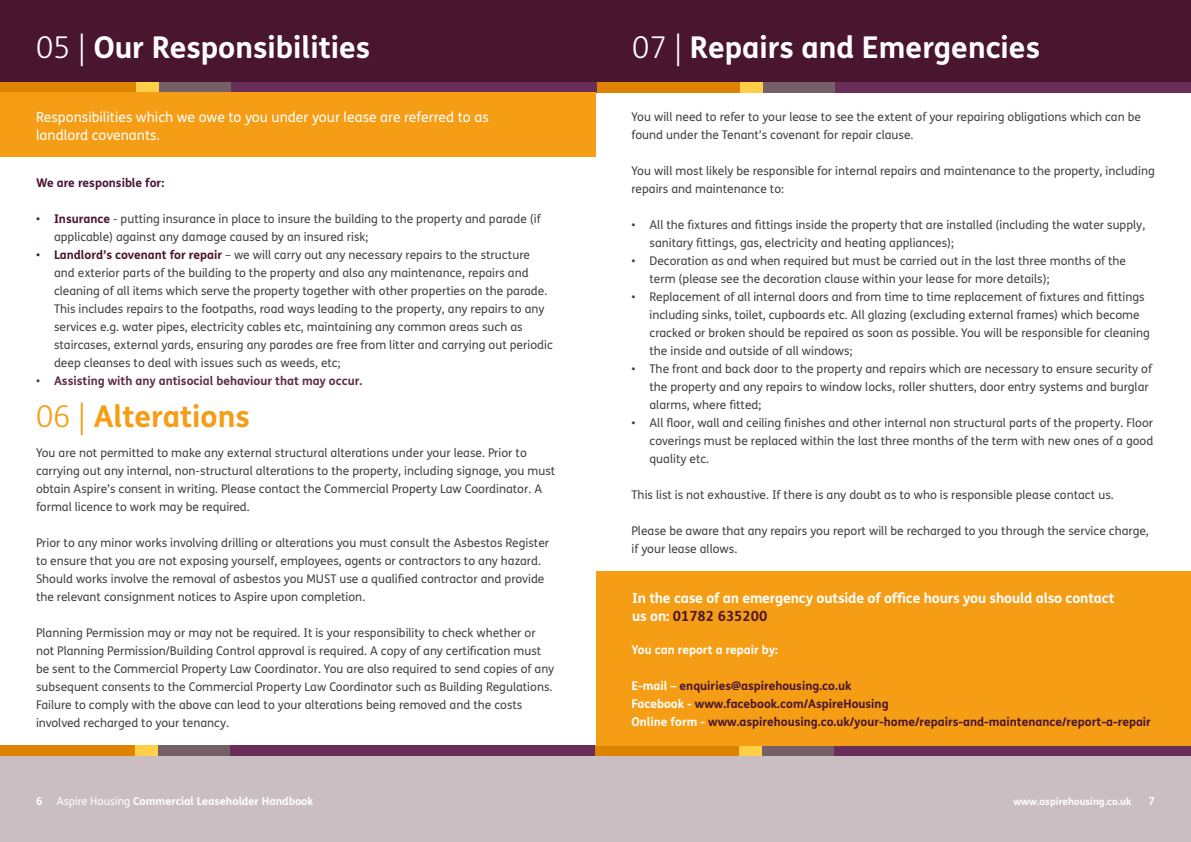
<style>
.page{position:relative;width:1191px;height:842px;background:#fff}
.page>*{position:absolute;margin:0;border:0;box-sizing:border-box;transform-origin:0 0}
.t1{font:700 30px "FS Me";color:#fff}
.t2{font:700 30px "FS Me";color:#f59d15}
.t3{font:14px/18px "FS Me";color:#fff}
.t4{font:700 14px/18px "FS Me";letter-spacing:-.01em;color:#fff}
.t5{font:12px/18px "FS Me";color:#424241}
.t6{font:700 12px/18px "FS Me";color:#4a152e}
.t7{font:700 12px "FS Me";color:#602d45}
.t8{font:700 12px "FS Me";color:#fff}
.t9{font:700 11px "FS Me";color:#fff}
.t10{font:700 10px "FS Me";color:#fff}
.s1{font-weight:300}
.s2{color:#4a152e}
.s3{font-weight:700;color:#4a152e}
.s4{font-weight:400}
.s5{color:#fff}
</style>
<div class="page">
<div style="left:0;top:756px;width:1191px;height:86px;background:#cabec3"></div>
<div style="left:0;top:745px;width:158px;height:11px;background:#de8202"></div>
<div style="left:229px;top:745px;width:366px;height:11px;background:#682e57"></div>
<div style="left:158px;top:745px;width:72px;height:11px;background:#766068"></div>
<div style="left:135px;top:745px;width:23px;height:11px;background:#ffd047"></div>
<div style="left:595px;top:745px;width:167px;height:11px;background:#de8202"></div>
<div style="left:833px;top:745px;width:358px;height:11px;background:#682e57"></div>
<div style="left:762px;top:745px;width:71px;height:11px;background:#766068"></div>
<div style="left:739px;top:745px;width:23px;height:11px;background:#ffd047"></div>
<div style="left:597px;top:570px;width:594px;height:175px;background:#f59d15"></div>
<div style="left:0;top:0;width:595px;height:83px;background:#4a152e"></div>
<div style="left:596px;top:0;width:595px;height:83px;background:#4a152e"></div>
<div style="left:0;top:83px;width:158px;height:10px;background:#de8202"></div>
<div style="left:230px;top:83px;width:366px;height:10px;background:#682e57"></div>
<div style="left:158px;top:83px;width:72px;height:10px;background:#766068"></div>
<div style="left:136px;top:83px;width:22px;height:10px;background:#ffd047"></div>
<div style="left:597px;top:83px;width:166px;height:10px;background:#de8202"></div>
<div style="left:834px;top:83px;width:357px;height:10px;background:#682e57"></div>
<div style="left:763px;top:83px;width:72px;height:10px;background:#766068"></div>
<div style="left:740px;top:83px;width:23px;height:10px;background:#ffd047"></div>
<div style="left:0;top:93px;width:596px;height:64px;background:#f59d15"></div>
<h1 class="t1" style="left:36px;top:29px;width:336px"><span class="s1">05 |</span> Our Responsibilities</h1>
<h1 class="t1" style="left:632px;top:29px;width:409px"><span class="s1">07 |</span> Repairs and Emergencies</h1>
<p class="t3" style="left:36px;top:108px;width:454px">Responsibilities which we owe to you under your lease are referred to as landlord covenants.</p>
<p class="t6" style="left:36px;top:174px;width:130px">We are responsible for:</p>
<p class="t5" style="left:54px;top:210px;width:488px;text-indent:-18px"><span class="s2">•</span> <span class="s3">Insurance</span> - putting insurance in place to insure the building to the property and parade (if applicable) against any damage caused by an insured risk;</p>
<p class="t5" style="left:54px;top:246px;width:500px;text-indent:-18px"><span class="s2">•</span> <span class="s3">Landlord’s covenant for repair</span> – we will carry out any necessary repairs to the structure and exterior parts of the building to the property and also any maintenance, repairs and cleaning of all items which serve the property together with other properties on the parade.<br>This includes repairs to the footpaths, road ways leading to the property, any repairs to any services e.g. water pipes, electricity cables etc, maintaining any common areas such as staircases, external yards, ensuring any parades are free from litter and carrying out periodic deep cleanses to deal with issues such as weeds, etc;</p>
<p class="t7" style="left:36px;top:373px;width:328px"><span class="s4">•</span> Assisting with any antisocial behaviour that may occur.</p>
<h1 class="t2" style="left:36px;top:398px;width:215px"><span class="s1">06 |</span> Alterations</h1>
<p class="t5" style="left:36px;top:444px;width:521px">You are not permitted to make any external structural alterations under your lease. Prior to carrying out any internal, non-structural alterations to the property, including signage, you must obtain Aspire’s consent in writing. Please contact the Commercial Property Law Coordinator. A formal licence to work may be required.</p>
<p class="t5" style="left:36px;top:534px;width:514px">Prior to any minor works involving drilling or alterations you must consult the Asbestos Register to ensure that you are not exposing yourself, employees, agents or contractors to any hazard.<br>Should works involve the removal of asbestos you MUST use a qualified contractor and provide the relevant consignment notices to Aspire upon completion.</p>
<p class="t5" style="left:36px;top:624px;width:520px">Planning Permission may or may not be required. It is your responsibility to check whether or not Planning Permission/Building Control approval is required. A copy of any certification must be sent to the Commercial Property Law Coordinator. You are also required to send copies of any subsequent consents to the Commercial Property Law Coordinator such as Building Regulations.<br>Failure to comply with the above can lead to your alterations being removed and the costs involved recharged to your tenancy.</p>
<p class="t5" style="left:631px;top:108px;width:511px">You will need to refer to your lease to see the extent of your repairing obligations which can be found under the Tenant’s covenant for repair clause.</p>
<p class="t5" style="left:631px;top:162px;width:525px">You will most likely be responsible for internal repairs and maintenance to the property, including repairs and maintenance to:</p>
<p class="t5" style="left:649px;top:216px;width:497px;text-indent:-18px">• All the fixtures and fittings inside the property that are installed (including the water supply, sanitary fittings, gas, electricity and heating appliances);</p>
<p class="t5" style="left:649px;top:252px;width:478px;text-indent:-18px">• Decoration as and when required but must be carried out in the last three months of the term (please see the decoration clause within your lease for more details);</p>
<p class="t5" style="left:649px;top:288px;width:502px;text-indent:-18px">• Replacement of all internal doors and from time to time replacement of fixtures and fittings including sinks, toilet, cupboards etc. All glazing (excluding external frames) which become cracked or broken should be repaired as soon as possible. You will be responsible for cleaning the inside and outside of all windows;</p>
<p class="t5" style="left:649px;top:360px;width:504px;text-indent:-18px">• The front and back door to the property and repairs which are necessary to ensure security of the property and any repairs to window locks, roller shutters, door entry systems and burglar alarms, where fitted;</p>
<p class="t5" style="left:649px;top:414px;width:505px;text-align:justify;text-indent:-18px">• All floor, wall and ceiling finishes and other internal non structural parts of the property. Floor coverings must be replaced within the last three months of the term with new ones of a good quality etc.</p>
<p class="t5" style="left:631px;top:486px;width:484px">This list is not exhaustive. If there is any doubt as to who is responsible please contact us.</p>
<p class="t5" style="left:631px;top:522px;width:519px">Please be aware that any repairs you report will be recharged to you through the service charge, if your lease allows.</p>
<p class="t4" style="left:632px;top:589px;width:484px">In the case of an emergency outside of office hours you should also contact us on: <span class="s2">01782 635200</span></p>
<p class="t8" style="left:631px;top:642px;width:148px">You can report a repair by:</p>
<p class="t6" style="left:631px;top:677px;width:521px"><span class="s5">E-mail –</span> enquiries@aspirehousing.co.uk<br><span class="s5">Facebook -</span> www.facebook.com/AspireHousing<br><span class="s5">Online form -</span> www.aspirehousing.co.uk/your-home/repairs-and-maintenance/report-a-repair</p>
<p class="t9" style="left:36px;top:794px;width:8px">6</p>
<p class="t9" style="left:57px;top:794px;width:258px"><span class="s4">Aspire Housing</span> Commercial Leaseholder Handbook</p>
<p class="t10" style="left:1013px;top:795px;width:119px">www.aspirehousing.co.uk</p>
<p class="t9" style="left:1148px;top:794px;width:8px">7</p>
</div>
